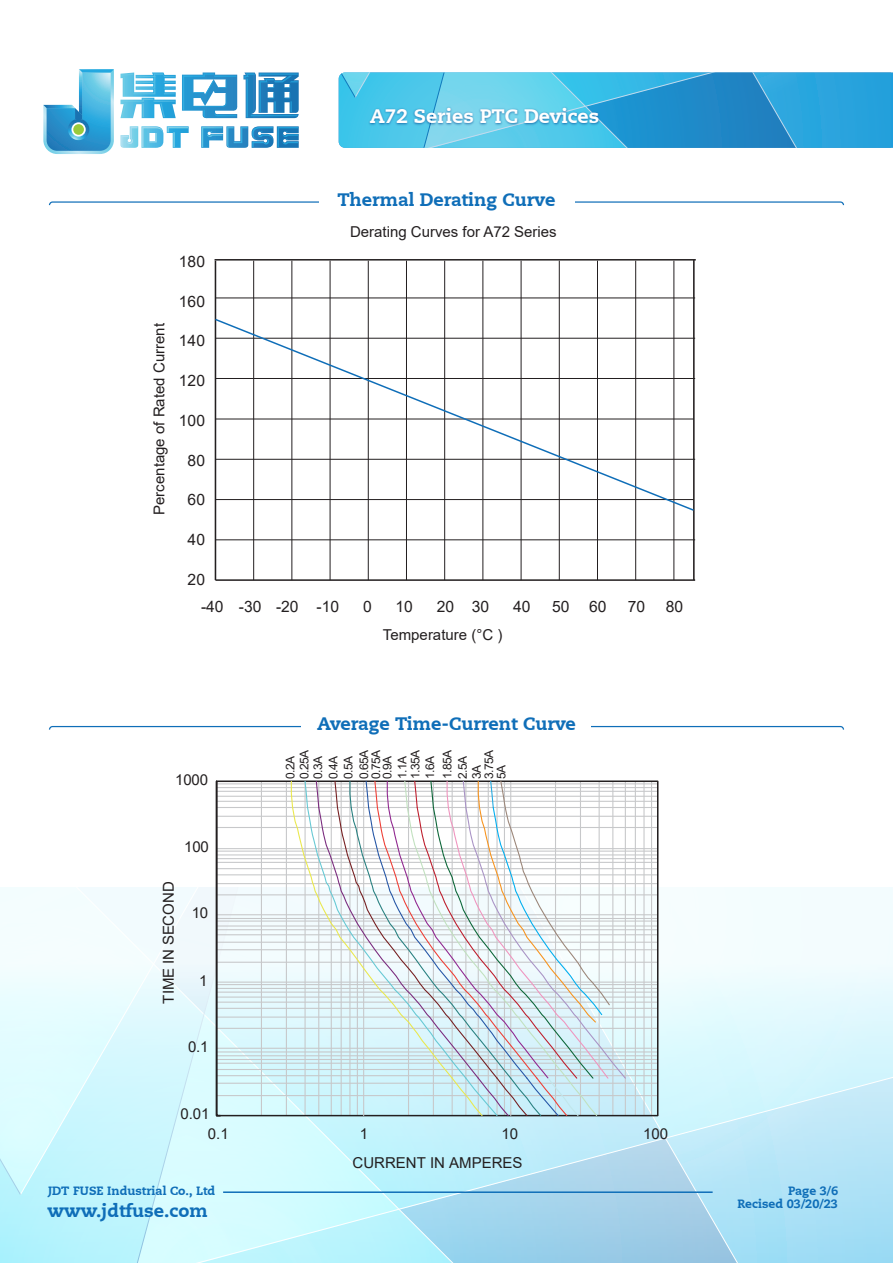
<style>
.page{position:relative;width:893px;height:1263px;background:#fff}
.page>*{position:absolute;margin:0;border:0;box-sizing:border-box;transform-origin:0 0}
.t1{font:800 19.5px "Caecilia LT";color:#fff}
.t2{font:800 18px "Caecilia LT";color:#0f6eb8}
.t3{font:15.6px "Arial";color:#231f20}
.t4{font:15px "Arial";color:#231f20}
.t5{font:12px/13.8px "Arial";letter-spacing:-.06em;color:#231f20}
.t6{font:800 12px "Caecilia LT";color:#0f6eb8}
</style>
<div class="page">
<svg style="left:0;top:887px;width:19px;height:259px"></svg>
<svg style="left:715px;top:887px;width:176px;height:376px"></svg>
<svg style="left:19px;top:887px;width:56px;height:309px"></svg>
<svg style="left:75px;top:887px;width:640px;height:376px;background:#c4edf8"></svg>
<svg style="left:131px;top:887px;width:108px;height:376px"></svg>
<svg style="left:0;top:1146px;width:22px;height:50px"></svg>
<svg style="left:49px;top:201px;width:795px;height:4px"></svg>
<svg style="left:120px;top:126px;width:179px;height:22px"></svg>
<svg style="left:120px;top:72px;width:179px;height:46px"></svg>
<svg style="left:43px;top:69px;width:71px;height:85px"></svg>
<svg style="left:71px;top:122px;width:15px;height:15px"></svg>
<div style="left:73px;top:124px;width:11px;height:11px;background:#9aca3b;border-radius:50%"></div>
<div style="left:319px;top:195px;width:255px;height:17px;background:#fff"></div>
<svg style="left:339px;top:72px;width:554px;height:76px;background:#39acdc"></svg>
<img style="left:367px;top:104px;width:236px;height:28px">
<hr style="left:215px;top:540px;width:480px;height:1px;background:#231f20">
<hr style="left:215px;top:298px;width:480px;height:1px;background:#231f20">
<hr style="left:674px;top:261px;width:1px;height:319px;background:#231f20">
<hr style="left:635px;top:261px;width:1px;height:319px;background:#231f20">
<hr style="left:597px;top:261px;width:1px;height:319px;background:#231f20">
<hr style="left:559px;top:261px;width:1px;height:319px;background:#231f20">
<hr style="left:521px;top:261px;width:1px;height:319px;background:#231f20">
<hr style="left:483px;top:261px;width:1px;height:319px;background:#231f20">
<hr style="left:444px;top:261px;width:1px;height:319px;background:#231f20">
<hr style="left:406px;top:261px;width:1px;height:319px;background:#231f20">
<hr style="left:368px;top:261px;width:1px;height:319px;background:#231f20">
<hr style="left:330px;top:261px;width:1px;height:319px;background:#231f20">
<hr style="left:292px;top:261px;width:1px;height:319px;background:#231f20">
<hr style="left:253px;top:261px;width:1px;height:319px;background:#231f20">
<hr style="left:215px;top:259px;width:481px;height:2px;background:#231f20">
<hr style="left:693px;top:260px;width:2px;height:320px;background:#231f20">
<hr style="left:215px;top:261px;width:1px;height:319px;background:#231f20">
<hr style="left:215px;top:579px;width:480px;height:2px;background:#231f20">
<svg style="left:214px;top:317px;width:481px;height:195px"></svg>
<svg style="left:49px;top:726px;width:795px;height:4px"></svg>
<div style="left:302px;top:719px;width:289px;height:19px;background:#fff"></div>
<svg style="left:215px;top:780px;width:444px;height:337px"></svg>
<svg style="left:291px;top:780px;width:336px;height:335px"></svg>
<hr style="left:223px;top:1191px;width:490px;height:2px;background:#0f6eb8">
<h1 class="t1" style="left:370px;top:104px;width:231px">A72 Series PTC Devices</h1>
<p class="t2" style="left:338px;top:189px;width:219px">Thermal Derating Curve</p>
<p class="t4" style="left:149px;top:515px;width:193px;rotate:-90deg">Percentage of Rated Current</p>
<p class="t3" style="left:179px;top:251px;width:28px">180</p>
<p class="t3" style="left:179px;top:291px;width:28px">160</p>
<p class="t3" style="left:179px;top:330px;width:28px">140</p>
<p class="t3" style="left:179px;top:370px;width:28px">120</p>
<p class="t3" style="left:179px;top:410px;width:28px">100</p>
<p class="t3" style="left:188px;top:449px;width:19px">80</p>
<p class="t3" style="left:188px;top:489px;width:19px">60</p>
<p class="t3" style="left:188px;top:529px;width:19px">40</p>
<p class="t3" style="left:188px;top:568px;width:19px">20</p>
<p class="t4" style="left:350px;top:221px;width:208px">Derating Curves for A72 Series</p>
<p class="t3" style="left:201px;top:596px;width:140px">-40 -30 -20 -10</p>
<p class="t3" style="left:363px;top:596px;width:10px">0</p>
<p class="t3" style="left:395px;top:596px;width:19px">10</p>
<p class="t3" style="left:437px;top:596px;width:54px">20 30</p>
<p class="t3" style="left:513px;top:596px;width:19px">40</p>
<p class="t3" style="left:552px;top:596px;width:56px">50 60</p>
<p class="t3" style="left:628px;top:596px;width:19px">70</p>
<p class="t3" style="left:666px;top:596px;width:19px">80</p>
<p class="t4" style="left:383px;top:624px;width:121px">Temperature (°C )</p>
<p class="t4" style="left:175px;top:769px;width:34px">1000</p>
<p class="t4" style="left:184px;top:837px;width:26px">100</p>
<p class="t2" style="left:317px;top:712px;width:260px">Average Time-Current Curve</p>
<p class="t5" style="left:283px;top:779px;width:31px;rotate:-90deg">0.2A<br>0.25A<br>0.3A</p>
<p class="t5" style="left:325px;top:779px;width:31px;line-height:15.3px;rotate:-90deg">0.4A<br>0.5A<br>0.65A</p>
<p class="t5" style="left:370px;top:779px;width:31px;line-height:11.2px;rotate:-90deg">0.75A<br>0.9A</p>
<p class="t5" style="left:396px;top:779px;width:31px;line-height:12.8px;rotate:-90deg">1.1A<br>1.35A</p>
<p class="t5" style="left:421px;top:779px;width:31px;line-height:17.1px;rotate:-90deg">1.6A<br>1.85A</p>
<p class="t5" style="left:455px;top:779px;width:24px;rotate:-90deg">2.5A<br>3A</p>
<p class="t5" style="left:483px;top:779px;width:31px;line-height:12.1px;rotate:-90deg">3.75A<br>5A</p>
<p class="t4" style="left:158px;top:1004px;width:124px;rotate:-90deg">TIME IN SECOND</p>
<p class="t4" style="left:192px;top:903px;width:18px">10</p>
<p class="t4" style="left:199px;top:970px;width:10px">1</p>
<p class="t4" style="left:188px;top:1036px;width:22px">0.1</p>
<p class="t4" style="left:180px;top:1103px;width:30px">0.01</p>
<p class="t4" style="left:208px;top:1123px;width:22px">0.1</p>
<p class="t4" style="left:360px;top:1123px;width:10px">1</p>
<p class="t4" style="left:502px;top:1123px;width:18px">10</p>
<p class="t4" style="left:643px;top:1123px;width:27px">100</p>
<p class="t4" style="left:353px;top:1152px;width:172px">CURRENT IN AMPERES</p>
<p class="t6" style="left:48px;top:1183px;width:169px">JDT FUSE Industrial Co., Ltd</p>
<p class="t2" style="left:48px;top:1199px;width:162px">www.jdtfuse.com</p>
<p class="t6" style="left:788px;top:1183px;width:52px">Page 3/6</p>
<p class="t6" style="left:737px;top:1197px;width:102px">Recised 03/20/23</p>
</div>
